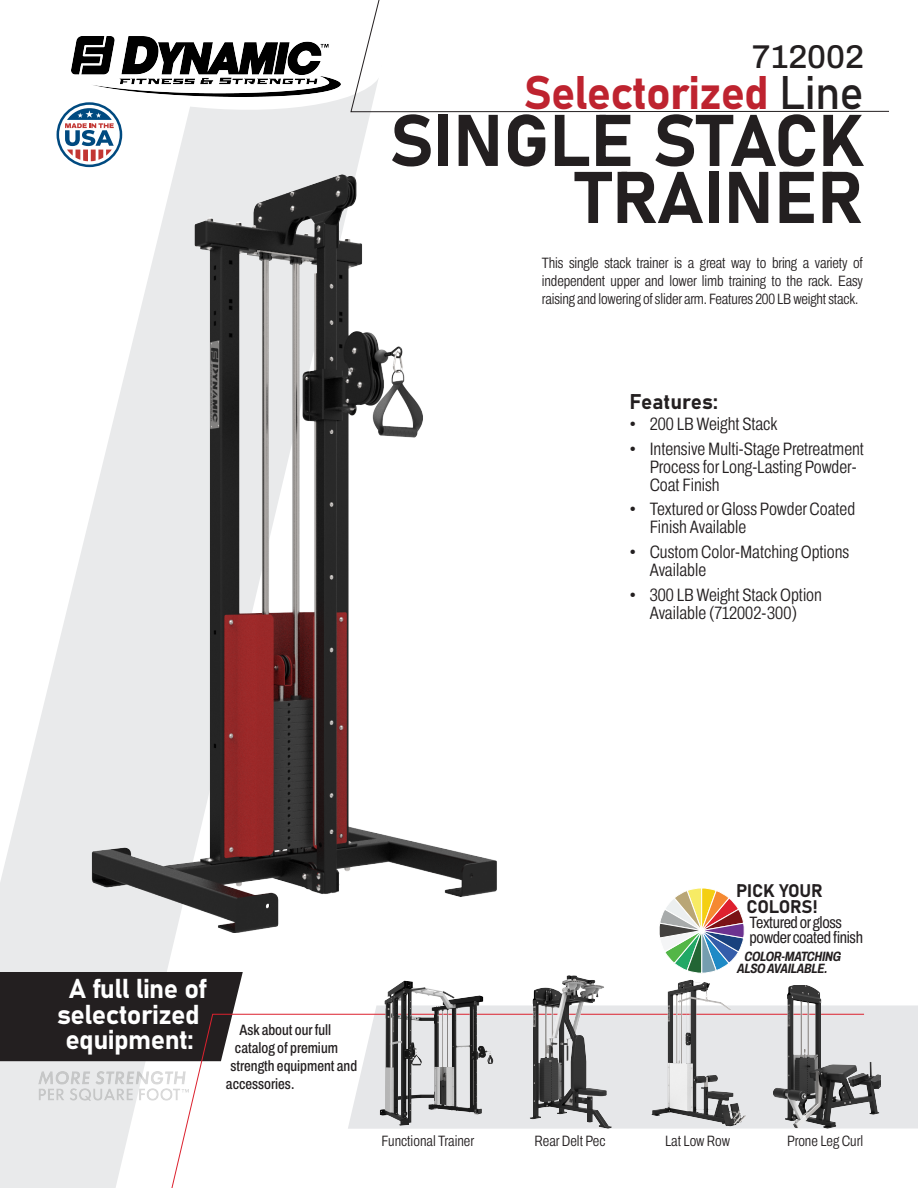
<style>
.page{position:relative;width:918px;height:1188px;background:#fff}
.page>*{position:absolute;margin:0;border:0;box-sizing:border-box;transform-origin:0 0}
.t1{font:72px/57px "Bahnschrift";color:#231f20;text-align:right}
.t2{font:46.5px "Bahnschrift";letter-spacing:-.02em;color:#be232f}
.t3{font:500 33px "Archivo";color:#231f20}
.t4{font:27px/25.5px "Bahnschrift";letter-spacing:-.02em;color:#fff;text-align:center}
.t5{font:21px "Bahnschrift";color:#231f20}
.t6{font:300 18px/18px "Archivo Condensed";color:#231f20}
.t7{font:18px/16.5px "Bahnschrift";letter-spacing:-.01em;color:#231f20;text-align:center}
.t8{font:16.5px/15px "Archivo Condensed";letter-spacing:-.02em;color:#231f20}
.t9{font:300 15px/18px "Archivo Condensed";letter-spacing:-.01em;color:#231f20;text-align:justify}
.t10{font:500 15px "Archivo Condensed";color:#231f20}
.t11{font:italic 700 13.5px/12px "Archivo Condensed";letter-spacing:-.02em;color:#231f20}
.s1{color:#231f20}
</style>
<div class="page">
<svg style="left:0;top:791px;width:348px;height:397px;fill:#e9eaeb"></svg>
<div style="left:0;top:972px;width:243px;height:89px;background:#231f20"></div>
<svg style="left:348px;top:1005px;width:570px;height:124px;background:#e6e7e9"></svg>
<svg style="left:376px;top:0;width:513px;height:112px"></svg>
<svg style="left:161px;top:1014px;width:609px;height:174px"></svg>
<img style="left:38px;top:1072px;width:151px;height:28px">
<svg style="left:56px;top:7px;width:331px;height:140px"></svg>
<svg style="left:659px;top:888px;width:85px;height:86px"></svg>
<img style="left:23px;top:147px;width:474px;height:785px">
<img style="left:374px;top:980px;width:141px;height:161px">
<img style="left:513px;top:975px;width:114px;height:160px">
<img style="left:642px;top:979px;width:111px;height:156px">
<img style="left:770px;top:985px;width:110px;height:144px">
<h3 class="t3" style="left:752px;top:32px;width:114px">712002</h3>
<h2 class="t2" style="left:524px;top:57px;width:342px">Selectorized <span class="s1">Line</span></h2>
<h1 class="t1" style="left:390px;top:107px;width:476px">SINGLE STACK<br>TRAINER</h1>
<p class="t9" style="left:542px;top:254px;width:323px">This single stack trainer is a great way to bring a variety of independent upper and lower limb training to the rack. Easy raising and lowering of slider arm. Features 200 LB weight stack.</p>
<p class="t5" style="left:629px;top:386px;width:90px">Features:</p>
<p class="t6" style="left:629px;top:415px;width:150px">• 200 LB Weight Stack</p>
<p class="t6" style="left:650px;top:439px;width:216px;text-indent:-20px">• Intensive Multi-Stage Pretreatment<br>Process for Long-Lasting Powder-<br>Coat Finish</p>
<p class="t6" style="left:650px;top:500px;width:207px;text-indent:-20px">• Textured or Gloss Powder Coated<br>Finish Available</p>
<p class="t6" style="left:650px;top:543px;width:201px;text-indent:-20px">• Custom Color-Matching Options<br>Available</p>
<p class="t6" style="left:629px;top:586px;width:194px;text-align:center">• 300 LB Weight Stack Option<br>Available (712002-300)</p>
<h3 class="t4" style="left:57px;top:974px;width:151px">A full line of selectorized equipment:</h3>
<p class="t10" style="left:239px;top:1019px;width:93px">Ask about our full</p>
<p class="t10" style="left:235px;top:1037px;width:105px">catalog of premium</p>
<p class="t10" style="left:230px;top:1055px;width:128px">strength equipment and</p>
<p class="t10" style="left:226px;top:1073px;width:70px">accessories.</p>
<p class="t7" style="left:736px;top:881px;width:88px">PICK YOUR<br>COLORS!</p>
<p class="t8" style="left:750px;top:915px;width:115px">Textured or gloss powder coated finish</p>
<p class="t11" style="left:737px;top:950px;width:106px;text-indent:7px">COLOR-MATCHING<br>ALSO AVAILABLE.</p>
<p class="t9" style="left:381px;top:1132px;width:94px">Functional Trainer</p>
<p class="t9" style="left:535px;top:1132px;width:72px">Rear Delt Pec</p>
<p class="t9" style="left:665px;top:1132px;width:67px">Lat Low Row</p>
<p class="t9" style="left:787px;top:1132px;width:78px">Prone Leg Curl</p>
</div>
